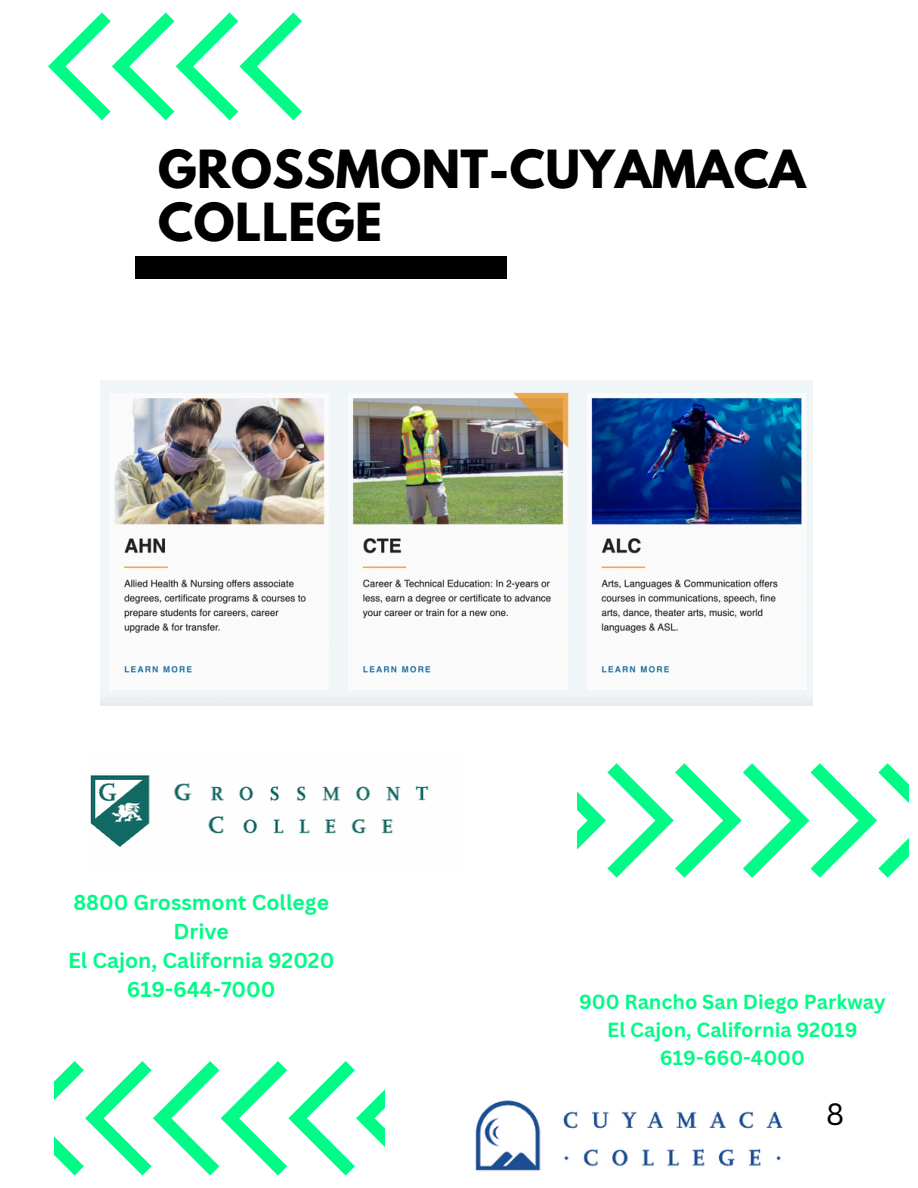
<style>
.page{position:relative;width:918px;height:1188px;background:#fff}
.page>*{position:absolute;margin:0;border:0;box-sizing:border-box;transform-origin:0 0}
.t1{font:700 46.5px/52.9px "League Spartan";letter-spacing:.01em;color:#000}
.t2{font:30px "Canva Sans";color:#000}
.t3{font:700 21px/29.1px "Canva Sans";color:#00fc87;text-align:center}
.t4{font:700 19.95px "Canva Sans";color:#00fc87}
</style>
<div class="page">
<div style="left:135px;top:257px;width:372px;height:21px;background:#000"></div>
<svg style="left:48px;top:12px;width:253px;height:108px"></svg>
<svg style="left:54px;top:1061px;width:331px;height:115px"></svg>
<img style="left:90px;top:775px;width:339px;height:72px">
<img style="left:100px;top:381px;width:712px;height:325px">
<img style="left:475px;top:1100px;width:308px;height:71px">
<svg style="left:577px;top:763px;width:331px;height:115px"></svg>
<p class="t1" style="left:158px;top:149px;width:649px">GROSSMONT-CUYAMACA<br>COLLEGE</p>
<h1 class="t3" style="left:73px;top:887px;width:257px">8800 Grossmont College<br>Drive</h1>
<p class="t3" style="left:68px;top:945px;width:268px">El Cajon, California 92020</p>
<p class="t3" style="left:127px;top:974px;width:150px">619-644-7000</p>
<p class="t4" style="left:579px;top:988px;width:308px">900 Rancho San Diego Parkway</p>
<p class="t4" style="left:607px;top:1015px;width:252px">El Cajon, California 92019</p>
<p class="t4" style="left:660px;top:1043px;width:147px">619-660-4000</p>
<h2 class="t2" style="left:826px;top:1093px;width:20px">8</h2>
</div>
